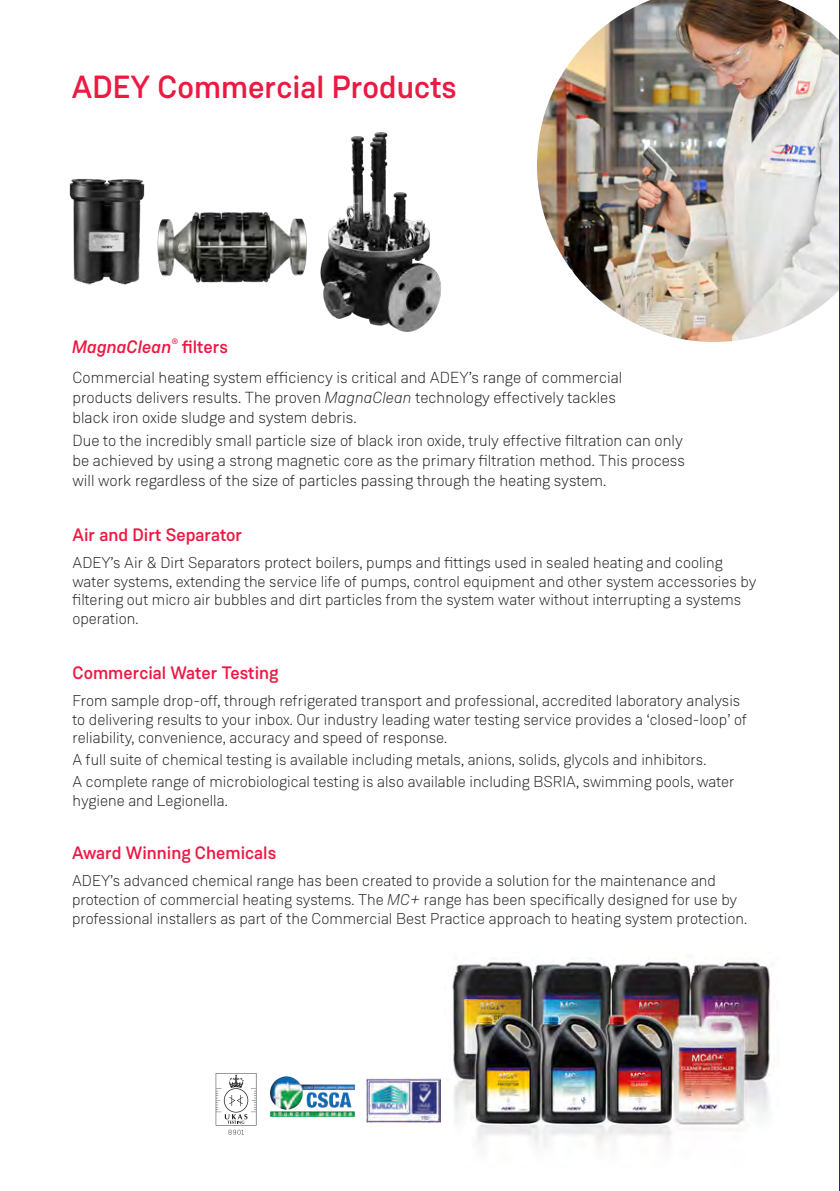
<style>
.page{position:relative;width:840px;height:1191px;background:#fff}
.page>*{position:absolute;margin:0;border:0;box-sizing:border-box;transform-origin:0 0}
.t1{font:500 32px "Weissenhof Grotesk";color:#ec1943}
.t2{font:500 18px "Weissenhof Grotesk";color:#ec1943}
.t3{font:italic 500 18px "Weissenhof Grotesk";color:#ec1943}
.t4{font:300 16px/20px "Weissenhof Grotesk";color:#231f20}
.t5{font:300 15.6px/18.8px "Weissenhof Grotesk";color:#231f20}
.s1{font-style:normal}
.s2{font-style:italic}
</style>
<div class="page">
<img style="left:537px;top:0;width:302px;height:342px">
<hr style="left:839px;top:0;width:1px;height:1191px;background:#2e247d">
<img style="left:320px;top:132px;width:121px;height:200px">
<img style="left:69px;top:178px;width:76px;height:107px">
<img style="left:157px;top:212px;width:150px;height:71px">
<img style="left:452px;top:961px;width:319px;height:186px">
<img style="left:366px;top:1078px;width:74px;height:44px">
<img style="left:270px;top:1076px;width:85px;height:42px">
<svg style="left:216px;top:1073px;width:40px;height:61px"></svg>
<p class="t1" style="left:72px;top:67px;width:386px">ADEY Commercial Products</p>
<p class="t3" style="left:72px;top:335px;width:157px">MagnaClean<sup>®</sup> <span class="s1">filters</span></p>
<p class="t4" style="left:72px;top:367px;width:551px">Commercial heating system efficiency is critical and ADEY’s range of commercial products delivers results. The proven <span class="s2">MagnaClean</span> technology effectively tackles black iron oxide sludge and system debris.</p>
<p class="t4" style="left:72px;top:430px;width:613px">Due to the incredibly small particle size of black iron oxide, truly effective filtration can only be achieved by using a strong magnetic core as the primary filtration method. This process will work regardless of the size of particles passing through the heating system.</p>
<p class="t2" style="left:72px;top:523px;width:171px">Air and Dirt Separator</p>
<p class="t5" style="left:72px;top:553px;width:685px">ADEY’s Air &amp; Dirt Separators protect boilers, pumps and fittings used in sealed heating and cooling water systems, extending the service life of pumps, control equipment and other system accessories by filtering out micro air bubbles and dirt particles from the system water without interrupting a systems operation.</p>
<p class="t2" style="left:72px;top:661px;width:207px">Commercial Water Testing</p>
<p class="t5" style="left:72px;top:691px;width:675px">From sample drop-off, through refrigerated transport and professional, accredited laboratory analysis to delivering results to your inbox. Our industry leading water testing service provides a ‘closed-loop’ of reliability, convenience, accuracy and speed of response.</p>
<p class="t5" style="left:72px;top:750px;width:635px">A full suite of chemical testing is available including metals, anions, solids, glycols and inhibitors.</p>
<p class="t5" style="left:72px;top:772px;width:663px">A complete range of microbiological testing is also available including BSRIA, swimming pools, water hygiene and Legionella.</p>
<p class="t2" style="left:72px;top:842px;width:206px">Award Winning Chemicals</p>
<p class="t5" style="left:72px;top:871px;width:676px">ADEY’s advanced chemical range has been created to provide a solution for the maintenance and protection of commercial heating systems. The <span class="s2">MC+</span> range has been specifically designed for use by professional installers as part of the Commercial Best Practice approach to heating system protection.</p>
</div>
